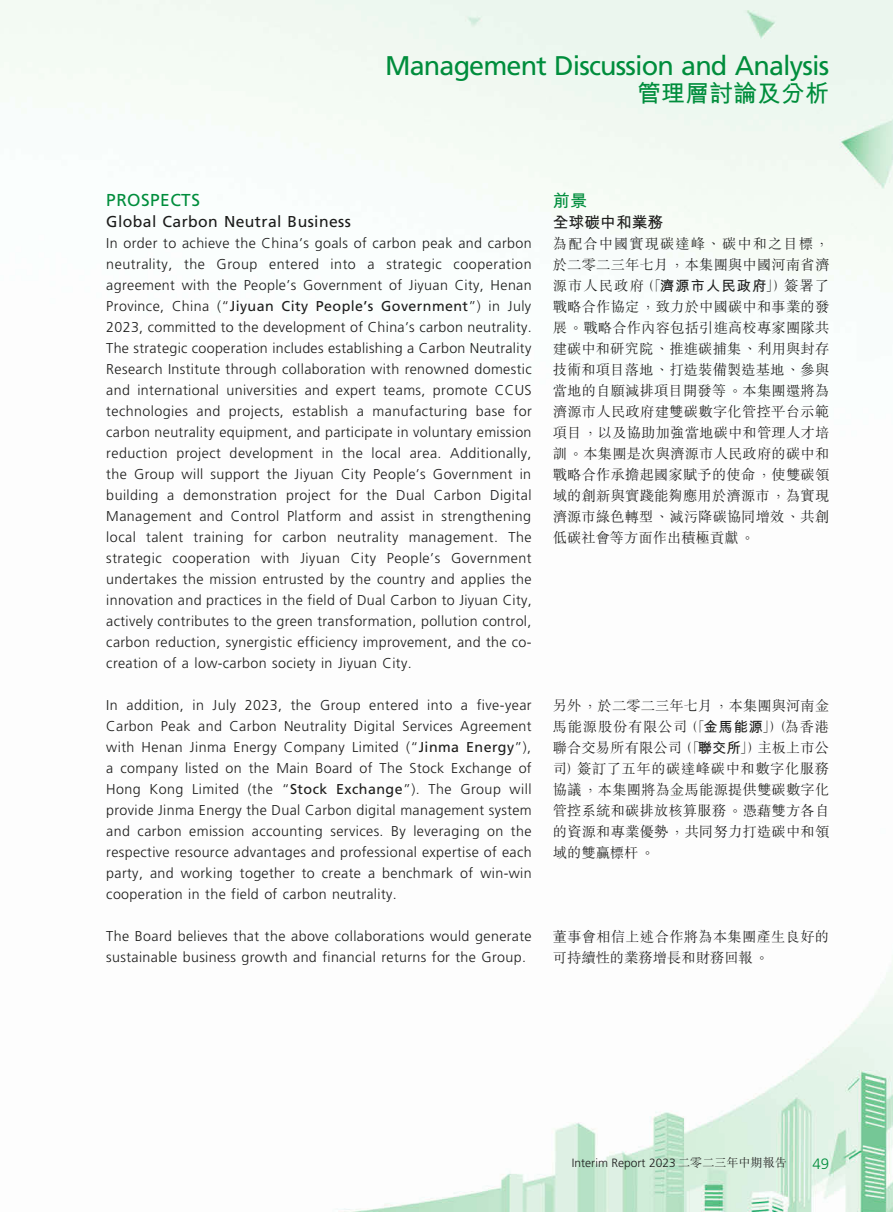
<style>
.page{position:relative;width:893px;height:1212px;background:#fff}
.page>*{position:absolute;margin:0;border:0;box-sizing:border-box;transform-origin:0 0}
.t1{font:27px "Frutiger LT Std";letter-spacing:-.03em;color:#008d3c}
.t2{font:700 24px "M Hei HK";color:#008d3c}
.t3{font:17.25px "Frutiger LT Std";letter-spacing:.025em;color:#008d3c}
.t4{font:700 17.25px "M Hei HK";color:#008d3c}
.t5{font:15.75px "Frutiger LT Std";letter-spacing:.025em;color:#1c1c1b}
.t6{font:700 15.75px "M Hei HK";letter-spacing:.005em;color:#1c1c1b}
.t7{font:300 15px "Frutiger LT Std";color:#008d3c}
.t8{font:300 14.25px/21px "Frutiger LT Std";letter-spacing:.025em;color:#1c1c1b;text-align:justify}
.t9{font:300 14.25px/21px "M Sung HK";letter-spacing:.015em;color:#1c1c1b;text-align:justify}
.t10{font:300 12px "Frutiger LT Std";letter-spacing:.005em;color:#1c1c1b}
.s1{font-weight:400}
.s2{font-family:"M Hei HK";font-weight:700}
.s3{font-family:"M Sung HK"}
</style>
<div class="page">
<img style="left:0;top:0;width:893px;height:1212px">
<h1 class="t1" style="left:385px;top:50px;width:446px">Management Discussion and Analysis</h1>
<h2 class="t2" style="left:637px;top:76px;width:193px">管理層討論及分析</h2>
<p class="t3" style="left:106px;top:190px;width:95px">PROSPECTS</p>
<p class="t5" style="left:106px;top:212px;width:246px">Global Carbon Neutral Business</p>
<p class="t8" style="left:106px;top:232px;width:427px">In order to achieve the China’s goals of carbon peak and carbon neutrality, the Group entered into a strategic cooperation agreement with the People’s Government of Jiyuan City, Henan Province, China (“<span class="s1">Jiyuan City People’s Government</span>”) in July 2023, committed to the development of China’s carbon neutrality.<br>The strategic cooperation includes establishing a Carbon Neutrality Research Institute through collaboration with renowned domestic and international universities and expert teams, promote CCUS technologies and projects, establish a manufacturing base for carbon neutrality equipment, and participate in voluntary emission reduction project development in the local area. Additionally, the Group will support the Jiyuan City People’s Government in building a demonstration project for the Dual Carbon Digital Management and Control Platform and assist in strengthening local talent training for carbon neutrality management. The strategic cooperation with Jiyuan City People’s Government undertakes the mission entrusted by the country and applies the innovation and practices in the field of Dual Carbon to Jiyuan City, actively contributes to the green transformation, pollution control, carbon reduction, synergistic efficiency improvement, and the co&shy;creation of a low-carbon society in Jiyuan City.</p>
<p class="t8" style="left:106px;top:695px;width:427px">In addition, in July 2023, the Group entered into a five-year Carbon Peak and Carbon Neutrality Digital Services Agreement with Henan Jinma Energy Company Limited (“<span class="s1">Jinma Energy</span>”), a company listed on the Main Board of The Stock Exchange of Hong Kong Limited (the “<span class="s1">Stock Exchange</span>”). The Group will provide Jinma Energy the Dual Carbon digital management system and carbon emission accounting services. By leveraging on the respective resource advantages and professional expertise of each party, and working together to create a benchmark of win-win cooperation in the field of carbon neutrality.</p>
<p class="t8" style="left:106px;top:926px;width:427px">The Board believes that the above collaborations would generate sustainable business growth and financial returns for the Group.</p>
<p class="t4" style="left:553px;top:188px;width:36px">前景</p>
<p class="t6" style="left:553px;top:211px;width:112px">全球碳中和業務</p>
<p class="t9" style="left:553px;top:232px;width:278px">為配合中國實現碳達峰、碳中和之目標，於二零二三年七月，本集團與中國河南省濟源市人民政府（「<span class="s2">濟源市人民政府</span>」）簽署了戰略合作協定，致力於中國碳中和事業的發展。戰略合作內容包括引進高校專家團隊共建碳中和研究院、推進碳捕集、利用與封存技術和項目落地、打造裝備製造基地、參與當地的自願減排項目開發等。本集團還將為濟源市人民政府建雙碳數字化管控平台示範項目，以及協助加強當地碳中和管理人才培訓。本集團是次與濟源市人民政府的碳中和戰略合作承擔起國家賦予的使命，使雙碳領域的創新與實踐能夠應用於濟源市，為實現濟源市綠色轉型、減污降碳協同增效、共創低碳社會等方面作出積極貢獻。</p>
<p class="t9" style="left:553px;top:694px;width:278px">另外，於二零二三年七月，本集團與河南金馬能源股份有限公司（「<span class="s2">金馬能源</span>」）（為香港聯合交易所有限公司（「<span class="s2">聯交所</span>」）主板上市公司）簽訂了五年的碳達峰碳中和數字化服務協議，本集團將為金馬能源提供雙碳數字化管控系統和碳排放核算服務。憑藉雙方各自的資源和專業優勢，共同努力打造碳中和領域的雙贏標杆。</p>
<p class="t9" style="left:553px;top:925px;width:278px">董事會相信上述合作將為本集團產生良好的可持續性的業務增長和財務回報。</p>
<p class="t10" style="left:572px;top:1156px;width:216px">Interim Report 2023 <span class="s3">二零二三年中期報告</span></p>
<p class="t7" style="left:812px;top:1155px;width:18px">49</p>
</div>
